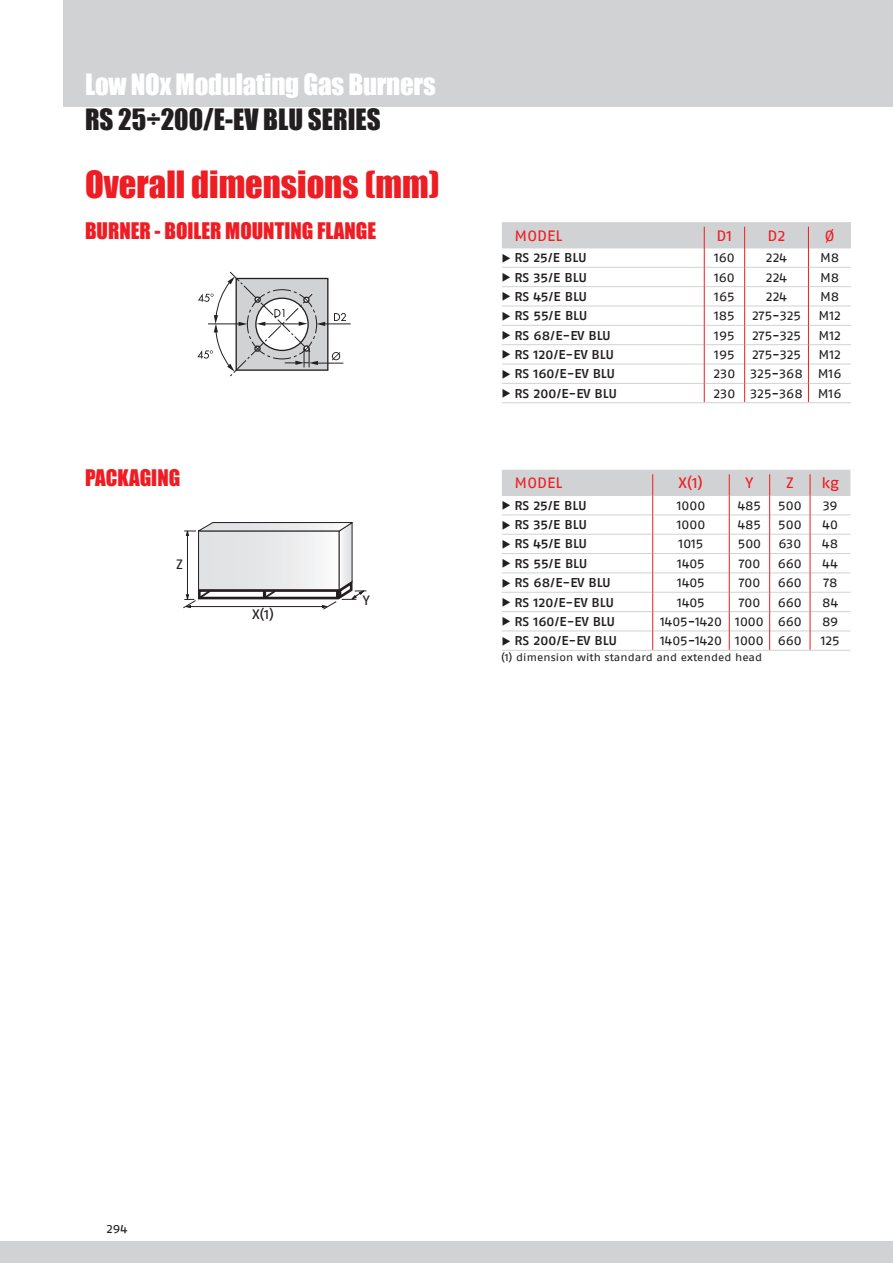
<style>
.page{position:relative;width:893px;height:1263px;background:#fff}
.page>*{position:absolute;margin:0;border:0;box-sizing:border-box;transform-origin:0 0}
.SOTTOtitolo{font:34.5px "Impact";color:#ee1d23}
.TITOLO{font:27px "Impact";letter-spacing:-.01em;color:#fff}
.NOME_prodotto_grigio{font:27px "Impact";color:#231f20}
.ARGOMENTI{font:21px "Impact";color:#ee1d23}
.TESTATA_tabella_Dime{font:15px "Fago Ex Lf";color:#ee1d23}
.t1{font:13.5px "Fago Ex Lf";color:#231f20}
.TESTI_tabella_Dimens{font:12.75px "Fago Ex Lf";letter-spacing:-.005em;color:#231f20}
.TESTI_tabella_Dimens-2{font:500 12.75px "Fago Ex Lf";letter-spacing:-.005em;color:#231f20}
.t2{font:12px "Fago Ex Lf";color:#231f20}
.NOTE{font:10.5px "Fago Ex Lf";letter-spacing:.01em;color:#231f20}
</style>
<div class="page">
<div style="left:64px;top:0;width:829px;height:106px;background:#d1d2d4"></div>
<div style="left:0;top:1242px;width:893px;height:21px;background:#d1d2d4"></div>
<svg style="left:197px;top:271px;width:154px;height:106px"></svg>
<svg style="left:183px;top:522px;width:183px;height:88px"></svg>
<svg style="left:502px;top:222px;width:349px;height:181px"></svg>
<svg style="left:502px;top:470px;width:348px;height:181px"></svg>
<p class="TITOLO" style="left:85px;top:64px;width:352px">Low NOx Modulating Gas Burners</p>
<p class="NOME_prodotto_grigio" style="left:85px;top:98px;width:297px">RS 25÷200/E-EV BLU SERIES</p>
<p class="SOTTOtitolo" style="left:85px;top:158px;width:356px">Overall dimensions (mm)</p>
<p class="ARGOMENTI" style="left:85px;top:214px;width:293px">BURNER - BOILER MOUNTING FLANGE</p>
<p class="ARGOMENTI" style="left:85px;top:462px;width:97px">PACKAGING</p>
<p class="t1" style="left:176px;top:556px;width:8px">Z</p>
<p class="t1" style="left:252px;top:607px;width:23px">X(1)</p>
<p class="t1" style="left:363px;top:593px;width:9px">Y</p>
<p class="TESTATA_tabella_Dime" style="left:515px;top:226px;width:49px">MODEL</p>
<p class="TESTATA_tabella_Dime" style="left:717px;top:226px;width:17px">D1</p>
<p class="TESTATA_tabella_Dime" style="left:767px;top:226px;width:20px">D2</p>
<p class="TESTATA_tabella_Dime" style="left:825px;top:226px;width:11px">Ø</p>
<p class="TESTI_tabella_Dimens-2" style="left:515px;top:250px;width:74px">RS 25/E BLU</p>
<p class="TESTI_tabella_Dimens" style="left:714px;top:250px;width:22px">160</p>
<p class="TESTI_tabella_Dimens" style="left:766px;top:250px;width:23px">224</p>
<p class="TESTI_tabella_Dimens" style="left:820px;top:250px;width:21px">M8</p>
<p class="TESTI_tabella_Dimens-2" style="left:515px;top:269px;width:74px">RS 35/E BLU</p>
<p class="TESTI_tabella_Dimens" style="left:714px;top:269px;width:22px">160</p>
<p class="TESTI_tabella_Dimens" style="left:766px;top:269px;width:23px">224</p>
<p class="TESTI_tabella_Dimens" style="left:820px;top:269px;width:21px">M8</p>
<p class="TESTI_tabella_Dimens-2" style="left:515px;top:289px;width:74px">RS 45/E BLU</p>
<p class="TESTI_tabella_Dimens" style="left:714px;top:289px;width:22px">165</p>
<p class="TESTI_tabella_Dimens" style="left:766px;top:289px;width:23px">224</p>
<p class="TESTI_tabella_Dimens" style="left:820px;top:289px;width:21px">M8</p>
<p class="TESTI_tabella_Dimens-2" style="left:515px;top:308px;width:74px">RS 55/E BLU</p>
<p class="TESTI_tabella_Dimens" style="left:714px;top:308px;width:22px">185</p>
<p class="TESTI_tabella_Dimens" style="left:752px;top:308px;width:51px">275-325</p>
<p class="TESTI_tabella_Dimens" style="left:818px;top:308px;width:24px">M12</p>
<p class="TESTI_tabella_Dimens-2" style="left:515px;top:327px;width:98px">RS 68/E-EV BLU</p>
<p class="TESTI_tabella_Dimens" style="left:714px;top:328px;width:22px">195</p>
<p class="TESTI_tabella_Dimens" style="left:752px;top:328px;width:51px">275-325</p>
<p class="TESTI_tabella_Dimens" style="left:818px;top:328px;width:24px">M12</p>
<p class="TESTI_tabella_Dimens-2" style="left:515px;top:347px;width:101px">RS 120/E-EV BLU</p>
<p class="TESTI_tabella_Dimens" style="left:714px;top:347px;width:22px">195</p>
<p class="TESTI_tabella_Dimens" style="left:752px;top:347px;width:51px">275-325</p>
<p class="TESTI_tabella_Dimens" style="left:818px;top:347px;width:24px">M12</p>
<p class="TESTI_tabella_Dimens-2" style="left:515px;top:366px;width:102px">RS 160/E-EV BLU</p>
<p class="TESTI_tabella_Dimens" style="left:714px;top:366px;width:23px">230</p>
<p class="TESTI_tabella_Dimens" style="left:750px;top:366px;width:54px">325-368</p>
<p class="TESTI_tabella_Dimens" style="left:818px;top:366px;width:25px">M16</p>
<p class="TESTI_tabella_Dimens-2" style="left:515px;top:386px;width:104px">RS 200/E-EV BLU</p>
<p class="TESTI_tabella_Dimens" style="left:714px;top:386px;width:23px">230</p>
<p class="TESTI_tabella_Dimens" style="left:750px;top:386px;width:54px">325-368</p>
<p class="TESTI_tabella_Dimens" style="left:818px;top:386px;width:25px">M16</p>
<p class="TESTATA_tabella_Dime" style="left:515px;top:474px;width:49px">MODEL</p>
<p class="TESTATA_tabella_Dime" style="left:679px;top:474px;width:26px">X(1)</p>
<p class="TESTATA_tabella_Dime" style="left:746px;top:474px;width:9px">Y</p>
<p class="TESTATA_tabella_Dime" style="left:786px;top:474px;width:9px">Z</p>
<p class="TESTATA_tabella_Dime" style="left:821px;top:474px;width:19px">kg</p>
<p class="TESTI_tabella_Dimens-2" style="left:515px;top:498px;width:74px">RS 25/E BLU</p>
<p class="TESTI_tabella_Dimens" style="left:677px;top:498px;width:30px">1000</p>
<p class="TESTI_tabella_Dimens" style="left:738px;top:498px;width:25px">485</p>
<p class="TESTI_tabella_Dimens" style="left:778px;top:498px;width:25px">500</p>
<p class="TESTI_tabella_Dimens" style="left:823px;top:498px;width:17px">39</p>
<p class="TESTI_tabella_Dimens-2" style="left:515px;top:517px;width:74px">RS 35/E BLU</p>
<p class="TESTI_tabella_Dimens" style="left:677px;top:517px;width:30px">1000</p>
<p class="TESTI_tabella_Dimens" style="left:738px;top:517px;width:25px">485</p>
<p class="TESTI_tabella_Dimens" style="left:778px;top:517px;width:25px">500</p>
<p class="TESTI_tabella_Dimens" style="left:823px;top:517px;width:17px">40</p>
<p class="TESTI_tabella_Dimens-2" style="left:515px;top:536px;width:74px">RS 45/E BLU</p>
<p class="TESTI_tabella_Dimens" style="left:678px;top:536px;width:26px">1015</p>
<p class="TESTI_tabella_Dimens" style="left:738px;top:536px;width:25px">500</p>
<p class="TESTI_tabella_Dimens" style="left:778px;top:536px;width:24px">630</p>
<p class="TESTI_tabella_Dimens" style="left:822px;top:536px;width:17px">48</p>
<p class="TESTI_tabella_Dimens-2" style="left:515px;top:556px;width:74px">RS 55/E BLU</p>
<p class="TESTI_tabella_Dimens" style="left:677px;top:556px;width:29px">1405</p>
<p class="TESTI_tabella_Dimens" style="left:739px;top:556px;width:23px">700</p>
<p class="TESTI_tabella_Dimens" style="left:778px;top:556px;width:26px">660</p>
<p class="TESTI_tabella_Dimens" style="left:823px;top:556px;width:17px">44</p>
<p class="TESTI_tabella_Dimens-2" style="left:515px;top:575px;width:98px">RS 68/E-EV BLU</p>
<p class="TESTI_tabella_Dimens" style="left:677px;top:575px;width:29px">1405</p>
<p class="TESTI_tabella_Dimens" style="left:739px;top:575px;width:23px">700</p>
<p class="TESTI_tabella_Dimens" style="left:778px;top:575px;width:26px">660</p>
<p class="TESTI_tabella_Dimens" style="left:823px;top:575px;width:16px">78</p>
<p class="TESTI_tabella_Dimens-2" style="left:515px;top:594px;width:101px">RS 120/E-EV BLU</p>
<p class="TESTI_tabella_Dimens" style="left:677px;top:594px;width:29px">1405</p>
<p class="TESTI_tabella_Dimens" style="left:739px;top:594px;width:23px">700</p>
<p class="TESTI_tabella_Dimens" style="left:778px;top:594px;width:26px">660</p>
<p class="TESTI_tabella_Dimens" style="left:822px;top:594px;width:18px">84</p>
<p class="TESTI_tabella_Dimens-2" style="left:515px;top:614px;width:102px">RS 160/E-EV BLU</p>
<p class="TESTI_tabella_Dimens" style="left:660px;top:614px;width:63px">1405-1420</p>
<p class="TESTI_tabella_Dimens" style="left:735px;top:614px;width:30px">1000</p>
<p class="TESTI_tabella_Dimens" style="left:778px;top:614px;width:26px">660</p>
<p class="TESTI_tabella_Dimens" style="left:822px;top:614px;width:18px">89</p>
<p class="TESTI_tabella_Dimens-2" style="left:515px;top:633px;width:104px">RS 200/E-EV BLU</p>
<p class="TESTI_tabella_Dimens" style="left:660px;top:633px;width:63px">1405-1420</p>
<p class="TESTI_tabella_Dimens" style="left:735px;top:633px;width:30px">1000</p>
<p class="TESTI_tabella_Dimens" style="left:778px;top:633px;width:26px">660</p>
<p class="TESTI_tabella_Dimens" style="left:821px;top:633px;width:21px">125</p>
<p class="NOTE" style="left:501px;top:651px;width:263px">(1) dimension with standard and extended head</p>
<p class="t2" style="left:106px;top:1222px;width:23px">294</p>
</div>
